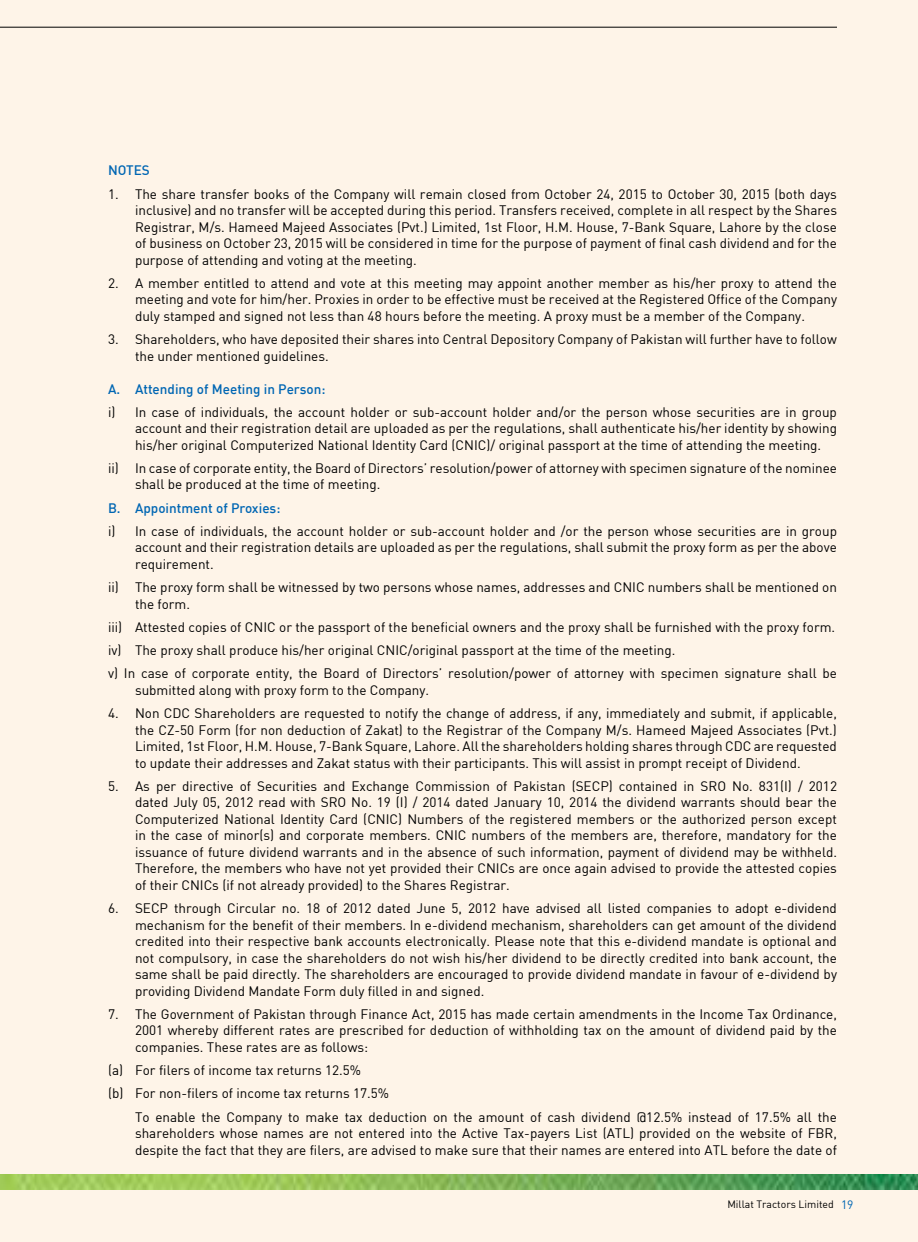
<style>
.page{position:relative;width:918px;height:1242px;background:#fef4e8}
.page>*{position:absolute;margin:0;border:0;box-sizing:border-box;transform-origin:0 0}
.t1{font:13.5px/16.5px "DIN";color:#000}
.t2{font:500 13.5px "DIN";color:#0066b3}
.t3{font:10.5px "DIN";color:#000}
.s1{font-weight:500;color:#0066b3}
.s2{font-size:12px;color:#0066b3}
</style>
<div class="page">
<img style="left:0;top:1175px;width:918px;height:14px">
<hr style="left:0;top:27px;width:837px;height:1px;background:#000">
<p class="t2" style="left:108px;top:162px;width:43px">NOTES</p>
<p class="t1" style="left:135px;top:185px;width:704px;text-align:justify;text-indent:-27px">1. The share transfer books of the Company will remain closed from October 24, 2015 to October 30, 2015 (both days inclusive) and no transfer will be accepted during this period. Transfers received, complete in all respect by the Shares Registrar, M/s. Hameed Majeed Associates (Pvt.) Limited, 1st Floor, H.M. House, 7-Bank Square, Lahore by the close of business on October 23, 2015 will be considered in time for the purpose of payment of final cash dividend and for the purpose of attending and voting at the meeting.</p>
<p class="t1" style="left:135px;top:274px;width:704px;text-align:justify;text-indent:-27px">2. A member entitled to attend and vote at this meeting may appoint another member as his/her proxy to attend the meeting and vote for him/her. Proxies in order to be effective must be received at the Registered Office of the Company duly stamped and signed not less than 48 hours before the meeting. A proxy must be a member of the Company.</p>
<p class="t1" style="left:135px;top:331px;width:703px;text-indent:-27px">3. Shareholders, who have deposited their shares into Central Depository Company of Pakistan will further have to follow the under mentioned guidelines.</p>
<p class="t1" style="left:108px;top:377px;width:730px;line-height:23.2px"><span class="s1">A. Attending of Meeting in Person:<br></span>i) In case of individuals, the account holder or sub-account holder and/or the person whose securities are in group</p>
<p class="t1" style="left:135px;top:420px;width:704px">account and their registration detail are uploaded as per the regulations, shall authenticate his/her identity by showing his/her original Computerized National Identity Card (CNIC)/ original passport at the time of attending the meeting.</p>
<p class="t1" style="left:135px;top:460px;width:704px;text-indent:-27px">ii) In case of corporate entity, the Board of Directors’ resolution/power of attorney with specimen signature of the nominee shall be produced at the time of meeting.</p>
<p class="t1" style="left:108px;top:496px;width:731px;line-height:23.2px"><span class="s1">B. Appointment of Proxies:<br></span>i) In case of individuals, the account holder or sub-account holder and /or the person whose securities are in group</p>
<p class="t1" style="left:135px;top:539px;width:703px">account and their registration details are uploaded as per the regulations, shall submit the proxy form as per the above requirement.</p>
<p class="t1" style="left:135px;top:579px;width:703px;text-indent:-27px">ii) The proxy form shall be witnessed by two persons whose names, addresses and CNIC numbers shall be mentioned on the form.</p>
<p class="t1" style="left:108px;top:615px;width:731px;line-height:23.2px">iii) Attested copies of CNIC or the passport of the beneficial owners and the proxy shall be furnished with the proxy form. iv) The proxy shall produce his/her original CNIC/original passport at the time of the meeting.<br>v) In case of corporate entity, the Board of Directors’ resolution/power of attorney with specimen signature shall be</p>
<p class="t1" style="left:135px;top:682px;width:296px">submitted along with proxy form to the Company.</p>
<p class="t1" style="left:135px;top:705px;width:703px;text-align:justify;text-indent:-27px">4. Non CDC Shareholders are requested to notify the change of address, if any, immediately and submit, if applicable, the CZ-50 Form (for non deduction of Zakat) to the Registrar of the Company M/s. Hameed Majeed Associates (Pvt.)<br>Limited, 1st Floor, H.M. House, 7-Bank Square, Lahore. All the shareholders holding shares through CDC are requested to update their addresses and Zakat status with their participants. This will assist in prompt receipt of Dividend.</p>
<p class="t1" style="left:135px;top:778px;width:704px;text-align:justify;text-indent:-27px">5. As per directive of Securities and Exchange Commission of Pakistan (SECP) contained in SRO No. 831(I) / 2012 dated July 05, 2012 read with SRO No. 19 (I) / 2014 dated January 10, 2014 the dividend warrants should bear the Computerized National Identity Card (CNIC) Numbers of the registered members or the authorized person except in the case of minor(s) and corporate members. CNIC numbers of the members are, therefore, mandatory for the issuance of future dividend warrants and in the absence of such information, payment of dividend may be withheld.<br>Therefore, the members who have not yet provided their CNICs are once again advised to provide the attested copies of their CNICs (if not already provided) to the Shares Registrar.</p>
<p class="t1" style="left:135px;top:900px;width:704px;text-align:justify;text-indent:-27px">6. SECP through Circular no. 18 of 2012 dated June 5, 2012 have advised all listed companies to adopt e-dividend mechanism for the benefit of their members. In e-dividend mechanism, shareholders can get amount of the dividend credited into their respective bank accounts electronically. Please note that this e-dividend mandate is optional and not compulsory, in case the shareholders do not wish his/her dividend to be directly credited into bank account, the same shall be paid directly. The shareholders are encouraged to provide dividend mandate in favour of e-dividend by providing Dividend Mandate Form duly filled in and signed.</p>
<p class="t1" style="left:135px;top:1006px;width:704px;text-align:justify;text-indent:-27px">7. The Government of Pakistan through Finance Act, 2015 has made certain amendments in the Income Tax Ordinance, 2001 whereby different rates are prescribed for deduction of withholding tax on the amount of dividend paid by the companies. These rates are as follows:</p>
<p class="t1" style="left:108px;top:1062px;width:255px">(a) For filers of income tax returns 12.5%</p>
<p class="t1" style="left:108px;top:1085px;width:283px">(b) For non-filers of income tax returns 17.5%</p>
<p class="t1" style="left:135px;top:1108px;width:703px">To enable the Company to make tax deduction on the amount of cash dividend @12.5% instead of 17.5% all the</p>
<p class="t1" style="left:135px;top:1125px;width:704px">shareholders whose names are not entered into the Active Tax-payers List (ATL) provided on the website of FBR, despite the fact that they are filers, are advised to make sure that their names are entered into ATL before the date of</p>
<p class="t3" style="left:727px;top:1198px;width:128px">Millat Tractors Limited <span class="s2">19</span></p>
</div>
